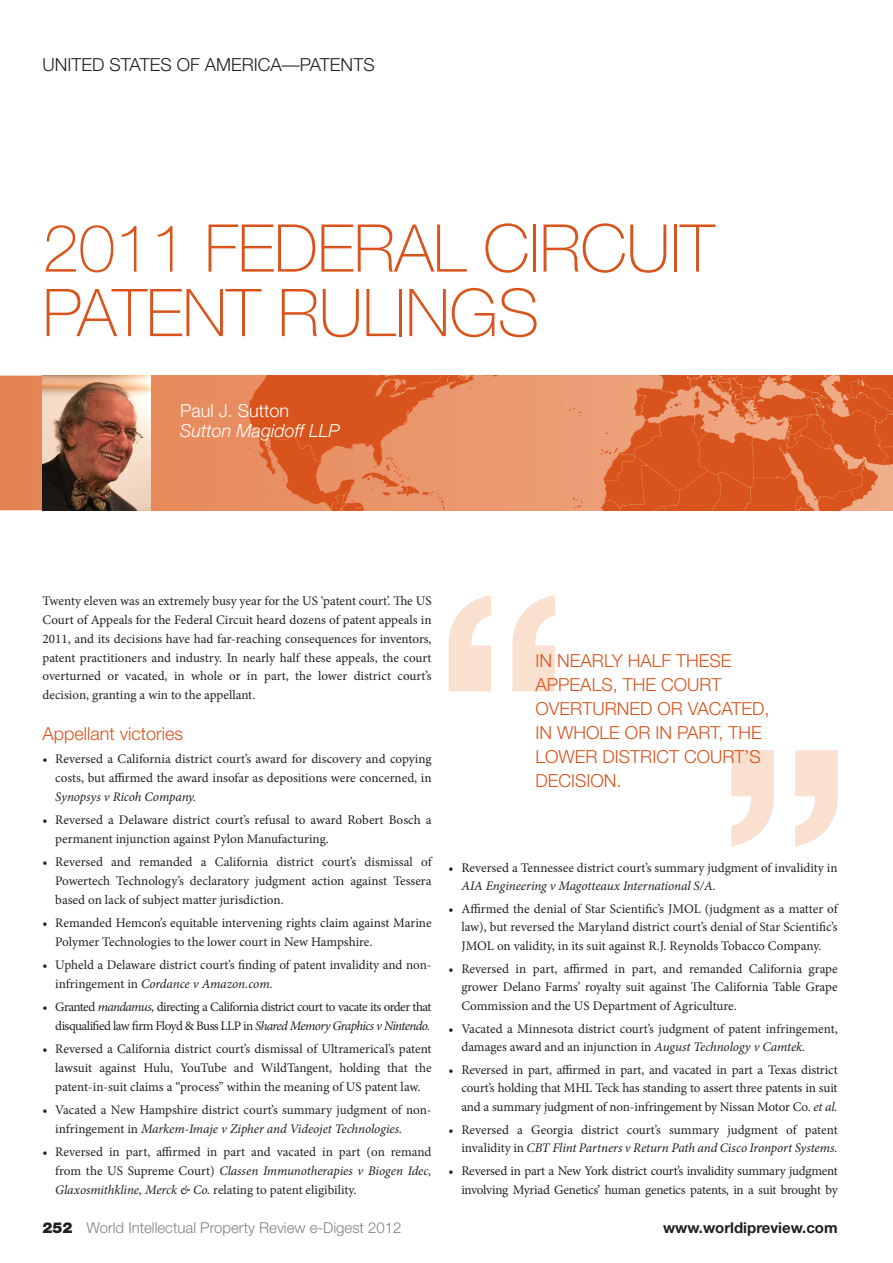
<style>
.page{position:relative;width:893px;height:1263px;background:#fff}
.page>*{position:absolute;margin:0;border:0;box-sizing:border-box;transform-origin:0 0}
.t1{font:100 66px/64.5px "Helvetica Neue";letter-spacing:-.01em;color:#d9531c}
.t2{font:300 18px/24px "Helvetica Neue";color:#d9531c}
.t3{font:300 18px "Helvetica Neue";color:#231f20}
.t4{font:italic 300 18px "Helvetica Neue";color:#fff}
.t5{font:300 18px "Helvetica Neue";color:#fff}
.t6{font:300 15px "Helvetica Neue";color:#808285}
.t7{font:700 15px "Helvetica Neue";color:#231f20}
.t8{font:13.2px/18.9px "Minion Pro";letter-spacing:-.005em;color:#231f20;text-align:justify}
.t9{font:13.2px/18.9px "Minion Pro";letter-spacing:-.04em;color:#231f20;text-align:right}
.t10{font:italic 13.2px "Minion Pro";letter-spacing:-.01em;color:#231f20}
.s1{font-style:italic}
.s2{font-weight:900;color:#231f20}
</style>
<div class="page">
<div style="left:0;top:376px;width:42px;height:134px;background:#e58453"></div>
<img style="left:151px;top:376px;width:742px;height:134px">
<img style="left:42px;top:376px;width:109px;height:134px">
<svg style="left:731px;top:750px;width:107px;height:96px"></svg>
<svg style="left:448px;top:595px;width:107px;height:96px"></svg>
<h2 class="t3" style="left:43px;top:53px;width:334px">UNITED STATES OF AMERICA—PATENTS</h2>
<h1 class="t1" style="left:43px;top:216px;width:674px">2011 FEDERAL CIRCUIT<br>PATENT RULINGS</h1>
<h2 class="t5" style="left:180px;top:400px;width:111px">PAUL J. SUTTON</h2>
<h2 class="t4" style="left:180px;top:419px;width:161px">Sutton Magidoff LLP</h2>
<p class="t8" style="left:43px;top:591px;width:391px">Twenty eleven was an extremely busy year for the US ‘patent court’. The US Court of Appeals for the Federal Circuit heard dozens of patent appeals in 2011, and its decisions have had far-reaching consequences for inventors, patent practitioners and industry. In nearly half these appeals, the court overturned or vacated, in whole or in part, the lower district court’s decision, granting a win to the appellant.</p>
<h2 class="t2" style="left:43px;top:721px;width:142px">APPELLANT VICTORIES</h2>
<p class="t8" style="left:43px;top:749px;width:391px;text-align:right">• Reversed a California district court’s award for discovery and copying costs, but affirmed the award insofar as depositions were concerned, in</p>
<p class="t10" style="left:55px;top:787px;width:143px">Synopsys v Ricoh Company.</p>
<p class="t8" style="left:55px;top:810px;width:378px;text-indent:-13px">• Reversed a Delaware district court’s refusal to award Robert Bosch a permanent injunction against Pylon Manufacturing.</p>
<p class="t8" style="left:55px;top:852px;width:378px;text-indent:-13px">• Reversed and remanded a California district court’s dismissal of Powertech Technology’s declaratory judgment action against Tessera based on lack of subject matter jurisdiction.</p>
<p class="t8" style="left:55px;top:913px;width:378px;text-indent:-13px">• Remanded Hemcon’s equitable intervening rights claim against Marine<br>Polymer Technologies to the lower court in New Hampshire.</p>
<p class="t8" style="left:55px;top:955px;width:378px;text-indent:-13px">• Upheld a Delaware district court’s finding of patent invalidity and non&shy;infringement in <span class="s1">Cordance v Amazon.com.</span></p>
<p class="t9" style="left:43px;top:997px;width:391px">• Granted <span class="s1">mandamus</span>, directing a California district court to vacate its order that disqualified law firm Floyd &amp; Buss LLP in <span class="s1">Shared Memory Graphics v Nintendo.</span></p>
<p class="t8" style="left:55px;top:1039px;width:378px;text-indent:-13px">• Reversed a California district court’s dismissal of Ultramerical’s patent lawsuit against Hulu, YouTube and WildTangent, holding that the patent-in-suit claims a “process” within the meaning of US patent law.</p>
<p class="t8" style="left:55px;top:1100px;width:378px;text-indent:-13px">• Vacated a New Hampshire district court’s summary judgment of non&shy;infringement in <span class="s1">Markem-Imaje v Zipher and Videojet Technologies.</span></p>
<p class="t8" style="left:55px;top:1142px;width:378px;text-indent:-13px">• Reversed in part, affi rmed in part and vacated in part (on remand from the US Supreme Court) <span class="s1">Classen Immunotherapies v Biogen Idec, Glaxosmithkline, Merck &amp; Co.</span> relating to patent eligibility.</p>
<h2 class="t2" style="left:536px;top:649px;width:236px">IN NEARLY HALF THESE<br>APPEALS, THE COURT<br>OVERTURNED OR VACATED,<br>IN WHOLE OR IN PART, THE<br>LOWER DISTRICT COURT’S<br>DECISION.</h2>
<p class="t8" style="left:449px;top:858px;width:391px">• Reversed a Tennessee district court’s summary judgment of invalidity in</p>
<p class="t10" style="left:461px;top:877px;width:256px">AIA Engineering v Magotteaux International S/A.</p>
<p class="t8" style="left:461px;top:899px;width:378px;line-height:18.5px;text-indent:-13px">• Affi rmed the denial of Star Scientific’s JMOL (judgment as a matter of law), but reversed the Maryland district court’s denial of Star Scientific’s JMOL on validity, in its suit against R.J. Reynolds Tobacco Company.</p>
<p class="t8" style="left:461px;top:959px;width:378px;line-height:18.5px;text-indent:-13px">• Reversed in part, affi rmed in part, and remanded California grape grower Delano Farms’ royalty suit against The California Table Grape Commission and the US Department of Agriculture.</p>
<p class="t8" style="left:461px;top:1019px;width:378px;line-height:18.5px;text-indent:-13px">• Vacated a Minnesota district court’s judgment of patent infringement, damages award and an injunction in <span class="s1">August Technology v Camtek.</span></p>
<p class="t8" style="left:461px;top:1060px;width:378px;line-height:18.5px;text-indent:-13px">• Reversed in part, affi rmed in part, and vacated in part a Texas district court’s holding that MHL Teck has standing to assert three patents in suit and a summary judgment of non-infringement by Nissan Motor Co. <span class="s1">et al.</span></p>
<p class="t8" style="left:449px;top:1120px;width:391px;line-height:18.5px;text-align:right">• Reversed a Georgia district court’s summary judgment of patent invalidity in <span class="s1">CBT Flint Partners v Return Path and Cisco Ironport Systems.</span></p>
<p class="t8" style="left:449px;top:1161px;width:391px;line-height:18.5px;text-align:right">• Reversed in part a New York district court’s invalidity summary judgment involving Myriad Genetics’ human genetics patents, in a suit brought by</p>
<p class="t6" style="left:43px;top:1218px;width:360px"><span class="s2">252</span> WORLD INTELLECTUAL PROPERTY REVIEW E-DIGEST 2012</p>
<p class="t7" style="left:663px;top:1218px;width:176px">www.worldipreview.com</p>
</div>
